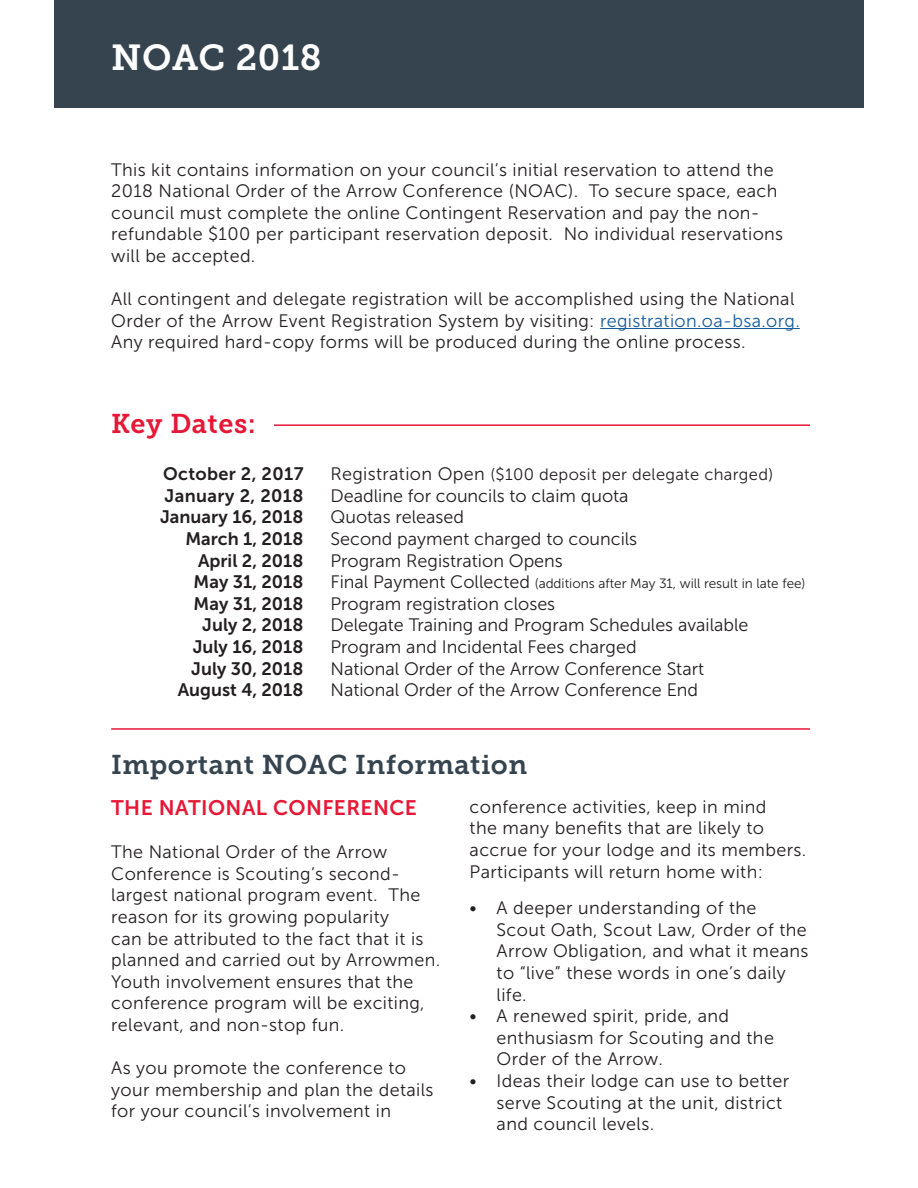
<style>
.page{position:relative;width:918px;height:1188px;background:#fff}
.page>*{position:absolute;margin:0;border:0;box-sizing:border-box;transform-origin:0 0}
.t1{font:36px "Museo Slab 700";letter-spacing:.015em;color:#fff}
.t2{font:27px "Museo Slab 700";letter-spacing:.02em;color:#35444e}
.t3{font:27px "Museo Slab 700";letter-spacing:.02em;color:#e51836}
.t4{font:21px "Museo Sans 700";letter-spacing:.02em;color:#e51836}
.t5{font:18px/21.6px "Museo Sans 300";letter-spacing:.02em;color:#231f20}
.t6{font:18px "Museo Sans 300";color:#231f20}
.t7{font:18px/21.6px "Museo Sans 700";color:#231f20;text-align:right}
.t8{font:18px "Museo Sans 700";letter-spacing:.02em;color:#231f20}
.t9{font:16.5px "Museo Sans 300";letter-spacing:.02em;color:#231f20}
.t10{font:13.5px "Museo Sans 300";color:#231f20}
.s1{color:#175d9e}
.s2{font-size:18px}
</style>
<div class="page">
<div style="left:54px;top:0;width:810px;height:108px;background:#35444e"></div>
<hr style="left:600px;top:328px;width:200px;height:1px;background:#175d9e">
<hr style="left:274px;top:424px;width:536px;height:2px;background:#e51836">
<hr style="left:111px;top:728px;width:699px;height:2px;background:#e51836">
<p class="t1" style="left:111px;top:37px;width:212px">NOAC 2018</p>
<p class="t5" style="left:111px;top:159px;width:674px">This kit contains information on your council’s initial reservation to attend the 2018 National Order of the Arrow Conference (NOAC). To secure space, each council must complete the online Contingent Reservation and pay the non&shy;refundable $100 per participant reservation deposit. No individual reservations will be accepted.</p>
<p class="t5" style="left:111px;top:288px;width:690px">All contingent and delegate registration will be accomplished using the National<br>Order of the Arrow Event Registration System by visiting: <span class="s1">registration.oa-bsa.org.<br></span>Any required hard-copy forms will be produced during the online process.</p>
<p class="t3" style="left:111px;top:408px;width:146px">Key Dates:</p>
<p class="t8" style="left:163px;top:464px;width:142px">October 2, 2017</p>
<p class="t8" style="left:165px;top:485px;width:140px">January 2, 2018</p>
<p class="t7" style="left:160px;top:506px;width:145px">January 16, 2018<br>March 1, 2018</p>
<p class="t7" style="left:198px;top:549px;width:107px">April 2, 2018</p>
<p class="t7" style="left:194px;top:571px;width:111px">May 31, 2018</p>
<p class="t7" style="left:194px;top:593px;width:111px">May 31, 2018</p>
<p class="t7" style="left:202px;top:614px;width:103px">July 2, 2018</p>
<p class="t7" style="left:193px;top:636px;width:112px">July 16, 2018</p>
<p class="t7" style="left:191px;top:657px;width:114px">July 30, 2018</p>
<p class="t7" style="left:178px;top:679px;width:127px">August 4, 2018</p>
<p class="t9" style="left:330px;top:466px;width:444px"><span class="s2">Registration Open</span> ($100 deposit per delegate charged)</p>
<p class="t6" style="left:330px;top:486px;width:300px">Deadline for councils to claim quota</p>
<p class="t6" style="left:330px;top:507px;width:135px">Quotas released</p>
<p class="t6" style="left:330px;top:529px;width:308px">Second payment charged to councils</p>
<p class="t6" style="left:330px;top:551px;width:234px">Program Registration Opens</p>
<p class="t10" style="left:330px;top:576px;width:477px"><span class="s2">Final Payment Collected</span> (additions after May 31, will result in late fee)</p>
<p class="t6" style="left:330px;top:594px;width:226px">Program registration closes</p>
<p class="t6" style="left:330px;top:615px;width:420px">Delegate Training and Program Schedules available</p>
<p class="t6" style="left:330px;top:637px;width:308px">Program and Incidental Fees charged</p>
<p class="t6" style="left:330px;top:659px;width:375px">National Order of the Arrow Conference Start</p>
<p class="t6" style="left:330px;top:680px;width:369px">National Order of the Arrow Conference End</p>
<p class="t2" style="left:111px;top:749px;width:418px">Important NOAC Information</p>
<p class="t4" style="left:111px;top:796px;width:307px">THE NATIONAL CONFERENCE</p>
<p class="t5" style="left:111px;top:841px;width:330px">The National Order of the Arrow Conference is Scouting’s second&shy;largest national program event. The reason for its growing popularity<br>can be attributed to the fact that it is planned and carried out by Arrowmen.<br>Youth involvement ensures that the conference program will be exciting, relevant, and non-stop fun.</p>
<p class="t5" style="left:111px;top:1057px;width:324px">As you promote the conference to your membership and plan the details for your council’s involvement in</p>
<p class="t5" style="left:470px;top:796px;width:338px">conference activities, keep in mind<br>the many benefits that are likely to accrue for your lodge and its members.<br>Participants will return home with:</p>
<p class="t5" style="left:497px;top:897px;width:313px;text-indent:-27px">• A deeper understanding of the<br>Scout Oath, Scout Law, Order of the<br>Arrow Obligation, and what it means to “live” these words in one’s daily life.</p>
<p class="t5" style="left:497px;top:1005px;width:279px;text-indent:-27px">• A renewed spirit, pride, and enthusiasm for Scouting and the<br>Order of the Arrow.</p>
<p class="t5" style="left:497px;top:1070px;width:294px;text-indent:-27px">• Ideas their lodge can use to better serve Scouting at the unit, district and council levels.</p>
</div>
